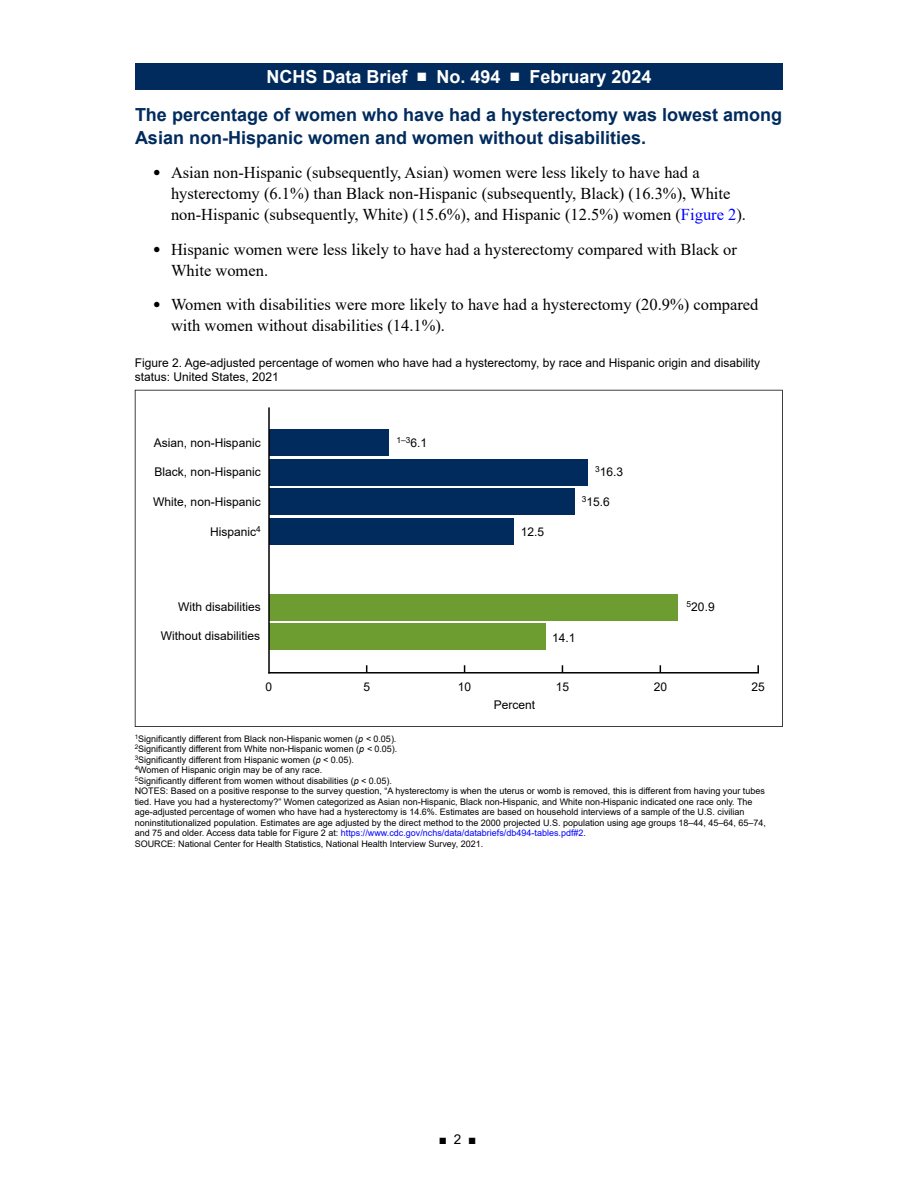
<style>
.page{position:relative;width:918px;height:1188px;background:#fff}
.page>*{position:absolute;margin:0;border:0;box-sizing:border-box;transform-origin:0 0}
.t1{font:700 18px/22.5px "Arial";color:#002b5c}
.t2{font:700 18px "Arial";color:#fff}
.t3{font:16.5px/21px "Times New Roman";color:#000}
.t4{font:13.5px "Arial";color:#000}
.t5{font:12px/13.5px "Arial";color:#000}
.t6{font:9px/10.5px "Arial";color:#000}
.t7{font:8.4px "Arial";color:#000}
.s1{font-size:12.3px}
.s2{color:#00f}
.s3{font-size:12px}
.s4{font-style:italic}
</style>
<div class="page">
<div style="left:135px;top:63px;width:648px;height:27px;background:#002b5c"></div>
<svg style="left:135px;top:390px;width:648px;height:337px"></svg>
<div style="left:269px;top:430px;width:119px;height:26px;background:#002b5c"></div>
<div style="left:269px;top:459px;width:319px;height:27px;background:#002b5c"></div>
<div style="left:269px;top:489px;width:306px;height:26px;background:#002b5c"></div>
<div style="left:269px;top:518px;width:244px;height:27px;background:#002b5c"></div>
<div style="left:269px;top:594px;width:409px;height:27px;background:#6d9d31"></div>
<div style="left:269px;top:624px;width:276px;height:26px;background:#6d9d31"></div>
<hr style="left:268px;top:408px;width:2px;height:265px;background:#000">
<h1 class="t2" style="left:267px;top:64px;width:386px">NCHS Data Brief ■ No. 494 ■ February 2024</h1>
<h2 class="t1" style="left:135px;top:104px;width:649px">The percentage of women who have had a hysterectomy was lowest among<br>Asian non-Hispanic women and women without disabilities.</h2>
<p class="t3" style="left:171px;top:162px;width:577px;text-indent:-18px"><span class="s1">●</span> Asian non-Hispanic (subsequently, Asian) women were less likely to have had a hysterectomy (6.1%) than Black non-Hispanic (subsequently, Black) (16.3%), White non-Hispanic (subsequently, White) (15.6%), and Hispanic (12.5%) women (<span class="s2">Figure 2</span>).</p>
<p class="t3" style="left:171px;top:238px;width:567px;text-indent:-18px"><span class="s1">●</span> Hispanic women were less likely to have had a hysterectomy compared with Black or<br>White women.</p>
<p class="t3" style="left:171px;top:294px;width:589px;text-indent:-18px"><span class="s1">●</span> Women with disabilities were more likely to have had a hysterectomy (20.9%) compared with women without disabilities (14.1%).</p>
<p class="t5" style="left:135px;top:356px;width:627px">Figure 2. Age-adjusted percentage of women who have had a hysterectomy, by race and Hispanic origin and disability status: United States, 2021</p>
<p class="t5" style="left:154px;top:436px;width:108px">Asian, non-Hispanic</p>
<p class="t5" style="left:155px;top:465px;width:108px">Black, non-Hispanic</p>
<p class="t5" style="left:153px;top:495px;width:109px">White, non-Hispanic</p>
<p class="t5" style="left:210px;top:525px;width:52px">Hispanic<sup>4</sup></p>
<p class="t5" style="left:178px;top:600px;width:84px">With disabilities</p>
<p class="t5" style="left:161px;top:629px;width:101px">Without disabilities</p>
<p class="t7" style="left:397px;top:434px;width:32px">1–3<span class="s3">6.1</span></p>
<p class="t5" style="left:521px;top:525px;width:25px">12.5</p>
<p class="t5" style="left:595px;top:465px;width:30px"><sup>3</sup>16.3</p>
<p class="t5" style="left:582px;top:495px;width:30px"><sup>3</sup>15.6</p>
<p class="t5" style="left:552px;top:631px;width:25px">14.1</p>
<p class="t5" style="left:687px;top:600px;width:30px"><sup>5</sup>20.9</p>
<p class="t5" style="left:265px;top:680px;width:8px">0</p>
<p class="t5" style="left:363px;top:680px;width:8px">5</p>
<p class="t5" style="left:458px;top:680px;width:15px">10</p>
<p class="t5" style="left:556px;top:680px;width:15px">15</p>
<p class="t5" style="left:654px;top:680px;width:15px">20</p>
<p class="t5" style="left:752px;top:680px;width:15px">25</p>
<p class="t5" style="left:494px;top:698px;width:43px">Percent</p>
<p class="t6" style="left:135px;top:733px;width:633px"><sup>1</sup>Significantly different from Black non-Hispanic women (<span class="s4">p &lt;</span> 0.05).<br><sup>2</sup>Significantly different from White non-Hispanic women (<span class="s4">p &lt;</span> 0.05).<br><sup>3</sup>Significantly different from Hispanic women (<span class="s4">p</span> &lt; 0.05).<br><sup>4</sup>Women of Hispanic origin may be of any race.<br><sup>5</sup>Significantly different from women without disabilities (<span class="s4">p</span> &lt; 0.05).<br>NOTES: Based on a positive response to the survey question, “A hysterectomy is when the uterus or womb is removed, this is different from having your tubes tied. Have you had a hysterectomy?” Women categorized as Asian non-Hispanic, Black non-Hispanic, and White non-Hispanic indicated one race only. The age-adjusted percentage of women who have had a hysterectomy is 14.6%. Estimates are based on household interviews of a sample of the U.S. civilian noninstitutionalized population. Estimates are age adjusted by the direct method to the 2000 projected U.S. population using age groups 18–44, 45–64, 65–74, and 75 and older. Access data table for Figure 2 at: <span class="s2">https://www.cdc.gov/nchs/data/databriefs/db494-tables.pdf#2</span>.<br>SOURCE: National Center for Health Statistics, National Health Interview Survey, 2021.</p>
<h3 class="t4" style="left:439px;top:1130px;width:39px">■ 2 ■</h3>
</div>
